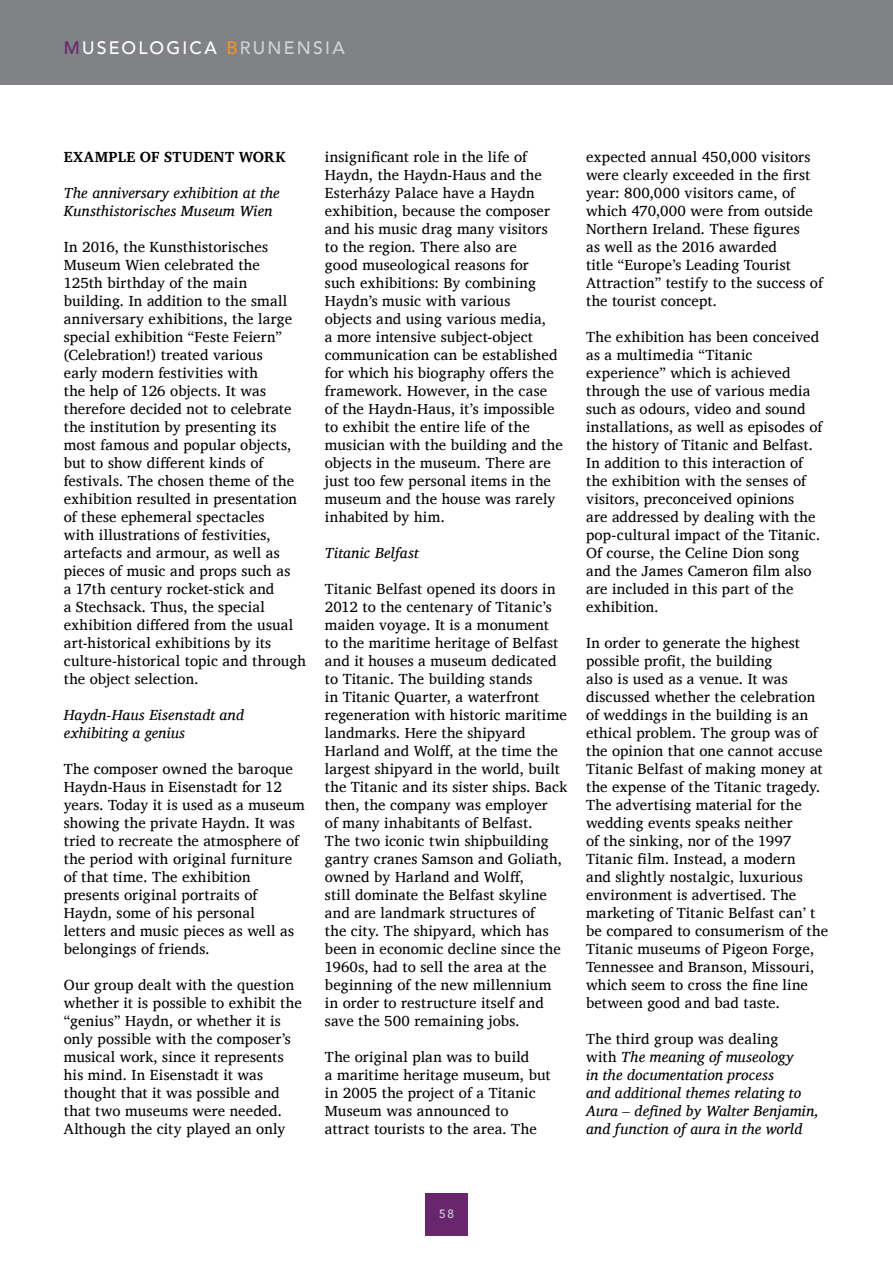
<style>
.page{position:relative;width:893px;height:1263px;background:#fff}
.page>*{position:absolute;margin:0;border:0;box-sizing:border-box;transform-origin:0 0}
.t1{font:500 18px "Avenir";letter-spacing:.125em;color:#fff}
.t2{font:15px/18px "Charis SIL";letter-spacing:.01em;color:#000}
.t3{font:italic 15px/18px "Charis SIL";letter-spacing:.02em;color:#000}
.t4{font:700 15px "Charis SIL";letter-spacing:.025em;color:#000}
.t5{font:500 12px "Avenir";color:#d1d3d4}
.s1{color:#68266f}
.s2{color:#f7941e}
.s3{color:#d1d3d4}
.s4{font-style:normal}
</style>
<div class="page">
<div style="left:0;top:0;width:893px;height:85px;background:#808285"></div>
<div style="left:425px;top:1193px;width:43px;height:42px;background:#68266f"></div>
<p class="t1" style="left:64px;top:32px;width:282px"><span class="s1">M</span>USEOLOGICA <span class="s2">B</span><span class="s3">RUNENSIA</span></p>
<p class="t4" style="left:64px;top:148px;width:223px">EXAMPLE OF STUDENT WORK</p>
<p class="t3" style="left:64px;top:184px;width:217px">The anniversary exhibition at the<br>Kunsthistorisches Museum Wien</p>
<p class="t2" style="left:64px;top:238px;width:244px">In 2016, the Kunsthistorisches<br>Museum Wien celebrated the<br>125th birthday of the main building. In addition to the small anniversary exhibitions, the large special exhibition “Feste Feiern” (Celebration!) treated various<br>early modern festivities with<br>the help of 126 objects. It was therefore decided not to celebrate the institution by presenting its most famous and popular objects, but to show different kinds of festivals. The chosen theme of the exhibition resulted in presentation of these ephemeral spectacles<br>with illustrations of festivities, artefacts and armour, as well as pieces of music and props such as<br>a 17th century rocket-stick and<br>a Stechsack. Thus, the special exhibition differed from the usual art-historical exhibitions by its culture-historical topic and through the object selection.</p>
<p class="t3" style="left:64px;top:706px;width:182px">Haydn-Haus Eisenstadt and exhibiting a genius</p>
<p class="t2" style="left:64px;top:760px;width:243px">The composer owned the baroque<br>Haydn-Haus in Eisenstadt for 12 years. Today it is used as a museum showing the private Haydn. It was tried to recreate the atmosphere of the period with original furniture of that time. The exhibition presents original portraits of<br>Haydn, some of his personal<br>letters and music pieces as well as belongings of friends.</p>
<p class="t2" style="left:64px;top:976px;width:239px">Our group dealt with the question whether it is possible to exhibit the “genius” Haydn, or whether it is only possible with the composer’s musical work, since it represents his mind. In Eisenstadt it was thought that it was possible and that two museums were needed.<br>Although the city played an only</p>
<p class="t2" style="left:325px;top:148px;width:239px">insignificant role in the life of<br>Haydn, the Haydn-Haus and the<br>Esterházy Palace have a Haydn exhibition, because the composer and his music drag many visitors to the region. There also are<br>good museological reasons for such exhibitions: By combining<br>Haydn’s music with various<br>objects and using various media,<br>a more intensive subject-object communication can be established for which his biography offers the framework. However, in the case of the Haydn-Haus, it’s impossible to exhibit the entire life of the musician with the building and the objects in the museum. There are just too few personal items in the museum and the house was rarely inhabited by him.</p>
<p class="t3" style="left:325px;top:544px;width:95px">Titanic Belfast</p>
<p class="t2" style="left:325px;top:580px;width:244px">Titanic Belfast opened its doors in<br>2012 to the centenary of Titanic’s maiden voyage. It is a monument<br>to the maritime heritage of Belfast and it houses a museum dedicated to Titanic. The building stands<br>in Titanic Quarter, a waterfront regeneration with historic maritime landmarks. Here the shipyard<br>Harland and Wolff, at the time the largest shipyard in the world, built the Titanic and its sister ships. Back then, the company was employer<br>of many inhabitants of Belfast.<br>The two iconic twin shipbuilding gantry cranes Samson and Goliath, owned by Harland and Wolff,<br>still dominate the Belfast skyline and are landmark structures of<br>the city. The shipyard, which has been in economic decline since the<br>1960s, had to sell the area at the beginning of the new millennium in order to restructure itself and save the 500 remaining jobs.</p>
<p class="t2" style="left:325px;top:1048px;width:227px">The original plan was to build<br>a maritime heritage museum, but in 2005 the project of a Titanic<br>Museum was announced to attract tourists to the area. The</p>
<p class="t2" style="left:586px;top:148px;width:238px">expected annual 450,000 visitors were clearly exceeded in the first year: 800,000 visitors came, of which 470,000 were from outside<br>Northern Ireland. These figures<br>as well as the 2016 awarded<br>title “Europe’s Leading Tourist<br>Attraction” testify to the success of the tourist concept.</p>
<p class="t2" style="left:586px;top:328px;width:238px">The exhibition has been conceived as a multimedia “Titanic experience” which is achieved through the use of various media such as odours, video and sound installations, as well as episodes of the history of Titanic and Belfast.<br>In addition to this interaction of the exhibition with the senses of visitors, preconceived opinions<br>are addressed by dealing with the pop-cultural impact of the Titanic.<br>Of course, the Celine Dion song and the James Cameron film also are included in this part of the exhibition.</p>
<p class="t2" style="left:586px;top:634px;width:243px">In order to generate the highest possible profit, the building<br>also is used as a venue. It was discussed whether the celebration of weddings in the building is an ethical problem. The group was of the opinion that one cannot accuse<br>Titanic Belfast of making money at the expense of the Titanic tragedy.<br>The advertising material for the wedding events speaks neither<br>of the sinking, nor of the 1997<br>Titanic film. Instead, a modern<br>and slightly nostalgic, luxurious environment is advertised. The marketing of Titanic Belfast can’ t be compared to consumerism of the<br>Titanic museums of Pigeon Forge,<br>Tennessee and Branson, Missouri, which seem to cross the fine line between good and bad taste.</p>
<p class="t3" style="left:586px;top:1030px;width:234px"><span class="s4">The third group was dealing<br>with</span> The meaning of museology<br>in the documentation process<br>and additional themes relating to<br>Aura – defined by Walter Benjamin, and function of aura in the world</p>
<p class="t5" style="left:439px;top:1203px;width:16px">58</p>
</div>
